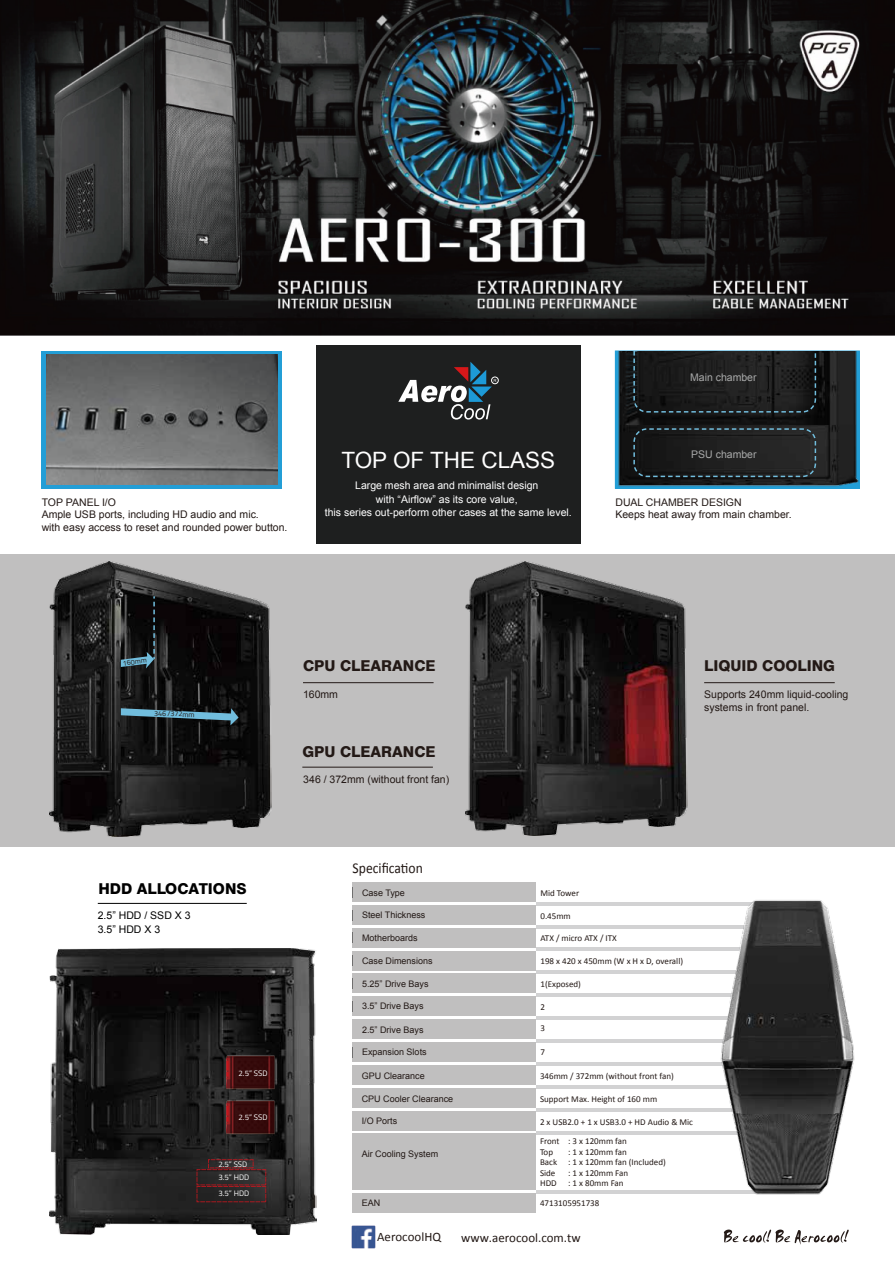
<style>
.page{position:relative;width:895px;height:1263px;background:#fff}
.page>*{position:absolute;margin:0;border:0;box-sizing:border-box;transform-origin:0 0}
.t1{font:22.5px "Arial";color:#fff}
.t2{font:800 15px "Swiss 721 BT";color:#231916}
.t3{font:800 15px "Swiss 721 BT";color:#010101}
.t4{font:15px "Calibri";color:#231916;scale:.91 1}
.t5{font:12.9px "Calibri";color:#231916}
.t6{font:10.5px/12.6px "Arial";color:#231916}
.t7{font:10.5px/13.5px "Arial";color:#fff;text-align:center}
.t8{font:10.5px "Arial";color:#010101}
.t9{font:10.5px "Arial";color:#a8a9a9}
.t10{font:9px/10.5px "Calibri";color:#231916}
.t11{font:9px "Arial";color:#231916}
.t12{font:7.95px/15.9px "Titillium Web";color:#fff}
.t13{font:7.2px "Titillium Web";color:#231916}
</style>
<div class="page">
<div style="left:42px;top:351px;width:240px;height:137px;background:#239ed6"></div>
<div style="left:0;top:554px;width:895px;height:293px;background:#c0bfbf"></div>
<img style="left:49px;top:948px;width:268px;height:286px">
<img style="left:223px;top:1052px;width:57px;height:41px">
<img style="left:223px;top:1098px;width:57px;height:41px">
<img style="left:466px;top:561px;width:221px;height:274px">
<img style="left:46px;top:354px;width:232px;height:131px">
<img style="left:615px;top:351px;width:244px;height:137px">
<div style="left:197px;top:1169px;width:69px;height:16px;border:1px dashed #ca161e"></div>
<div style="left:197px;top:1186px;width:69px;height:16px;border:1px dashed #ca161e"></div>
<div style="left:208px;top:1159px;width:45px;height:9px;border:1px dashed #ca161e"></div>
<img style="left:49px;top:561px;width:223px;height:276px">
<img style="left:0;top:0;width:895px;height:335px">
<div style="left:316px;top:345px;width:264px;height:198px;background:#1e1f1f"></div>
<div style="left:352px;top:882px;width:183px;height:20px;background:#c0bfbf"></div>
<div style="left:352px;top:905px;width:183px;height:20px;background:#c0bfbf"></div>
<div style="left:352px;top:928px;width:183px;height:20px;background:#c0bfbf"></div>
<div style="left:352px;top:951px;width:183px;height:19px;background:#c0bfbf"></div>
<div style="left:352px;top:973px;width:183px;height:20px;background:#c0bfbf"></div>
<div style="left:352px;top:996px;width:183px;height:20px;background:#c0bfbf"></div>
<div style="left:352px;top:1042px;width:183px;height:20px;background:#c0bfbf"></div>
<svg style="left:724px;top:1229px;width:124px;height:15px"></svg>
<hr style="left:536px;top:902px;width:258px;height:3px;background:#d2d2d3">
<hr style="left:536px;top:925px;width:258px;height:3px;background:#d2d2d3">
<hr style="left:536px;top:948px;width:258px;height:3px;background:#d2d2d3">
<hr style="left:536px;top:970px;width:258px;height:4px;background:#d2d2d3">
<hr style="left:536px;top:993px;width:258px;height:3px;background:#d2d2d3">
<hr style="left:536px;top:1016px;width:258px;height:3px;background:#d2d2d3">
<hr style="left:536px;top:1062px;width:258px;height:3px;background:#d2d2d3">
<div style="left:352px;top:1019px;width:183px;height:20px;background:#c0bfbf"></div>
<hr style="left:536px;top:1039px;width:258px;height:3px;background:#d2d2d3">
<div style="left:352px;top:1065px;width:183px;height:20px;background:#c0bfbf"></div>
<div style="left:352px;top:1088px;width:183px;height:20px;background:#c0bfbf"></div>
<div style="left:352px;top:1111px;width:183px;height:20px;background:#c0bfbf"></div>
<div style="left:352px;top:1134px;width:183px;height:23px;background:#c0bfbf"></div>
<div style="left:352px;top:1157px;width:183px;height:33px;background:#c0bfbf"></div>
<hr style="left:536px;top:1085px;width:258px;height:4px;background:#d2d2d3">
<hr style="left:536px;top:1108px;width:258px;height:3px;background:#d2d2d3">
<hr style="left:536px;top:1131px;width:258px;height:3px;background:#d2d2d3">
<img style="left:352px;top:1225px;width:23px;height:24px">
<hr style="left:98px;top:903px;width:149px;height:1px;background:#010101">
<svg style="left:398px;top:362px;width:98px;height:58px"></svg>
<div style="left:491px;top:377px;width:7px;height:7px;border:1px solid #fff;border-radius:50%"></div>
<hr style="left:303px;top:682px;width:130px;height:1px;background:#231916">
<hr style="left:704px;top:682px;width:130px;height:1px;background:#231916">
<hr style="left:302px;top:767px;width:131px;height:1px;background:#231916">
<svg style="left:121px;top:596px;width:34px;height:72px"></svg>
<svg style="left:121px;top:708px;width:117px;height:17px"></svg>
<div style="left:633px;top:428px;width:183px;height:49px;border:2px dashed #71bddd;border-radius:13px"></div>
<svg style="left:632px;top:350px;width:185px;height:63px"></svg>
<div style="left:352px;top:1193px;width:183px;height:19px;background:#c0bfbf"></div>
<hr style="left:536px;top:1190px;width:258px;height:3px;background:#d2d2d3">
<img style="left:719px;top:900px;width:136px;height:295px">
<p class="t9" style="left:690px;top:371px;width:68px">Main chamber</p>
<p class="t9" style="left:691px;top:448px;width:67px">PSU chamber</p>
<h1 class="t1" style="left:341px;top:445px;width:215px">TOP OF THE CLASS</h1>
<p class="t7" style="left:325px;top:479px;width:248px">Large mesh area and minimalist design<br>with “Airflow” as its core value,<br>this series out-perform other cases at the same level.</p>
<p class="t6" style="left:42px;top:496px;width:247px">TOP PANEL I/O<br>Ample USB ports, including HD audio and mic.<br>with easy access to reset and rounded power button.</p>
<p class="t6" style="left:615px;top:496px;width:178px">DUAL CHAMBER DESIGN<br>Keeps heat away from main chamber.</p>
<p class="t13" style="left:122px;top:658px;width:25px;rotate:-7deg">160mm</p>
<p class="t13" style="left:154px;top:708px;width:42px;rotate:2deg">346 /372mm</p>
<h2 class="t3" style="left:98px;top:880px;width:150px">HDD ALLOCATIONS</h2>
<p class="t8" style="left:98px;top:922px;width:64px">3.5” HDD X 3</p>
<p class="t8" style="left:98px;top:908px;width:94px">2.5” HDD / SSD X 3</p>
<p class="t12" style="left:238px;top:1065px;width:30px">2.5” SSD</p>
<p class="t12" style="left:238px;top:1109px;width:30px">2.5” SSD</p>
<p class="t12" style="left:218px;top:1155px;width:30px">2.5” SSD</p>
<p class="t12" style="left:218px;top:1169px;width:32px">3.5” HDD<br>3.5” HDD</p>
<h2 class="t2" style="left:303px;top:657px;width:134px">CPU CLEARANCE</h2>
<p class="t6" style="left:303px;top:688px;width:37px">160mm</p>
<h2 class="t2" style="left:302px;top:743px;width:135px">GPU CLEARANCE</h2>
<p class="t6" style="left:303px;top:773px;width:147px">346 / 372mm (without front fan)</p>
<h2 class="t2" style="left:704px;top:657px;width:132px">LIQUID COOLING</h2>
<p class="t6" style="left:704px;top:688px;width:146px">Supports 240mm liquid-cooling systems in front panel.</p>
<h2 class="t4" style="left:353px;top:858px;width:79px">Specification</h2>
<p class="t11" style="left:362px;top:886px;width:44px">Case Type</p>
<p class="t11" style="left:362px;top:909px;width:65px">Steel Thickness</p>
<p class="t11" style="left:362px;top:932px;width:57px">Motherboards</p>
<p class="t11" style="left:362px;top:955px;width:72px">Case Dimensions</p>
<p class="t11" style="left:362px;top:1000px;width:63px">3.5” Drive Bays</p>
<p class="t10" style="left:540px;top:888px;width:40px">Mid Tower</p>
<p class="t10" style="left:540px;top:910px;width:32px">0.45mm</p>
<p class="t10" style="left:540px;top:933px;width:78px">ATX / micro ATX / ITX</p>
<p class="t10" style="left:540px;top:956px;width:144px">198 x 420 x 450mm (W x H x D, overall)</p>
<p class="t10" style="left:540px;top:1001px;width:6px">2</p>
<p class="t11" style="left:362px;top:978px;width:68px">5.25” Drive Bays</p>
<p class="t11" style="left:362px;top:1024px;width:63px">2.5” Drive Bays</p>
<p class="t11" style="left:362px;top:1045px;width:66px">Expansion Slots</p>
<p class="t11" style="left:362px;top:1070px;width:65px">GPU Clearance</p>
<p class="t11" style="left:362px;top:1115px;width:37px">I/O Ports</p>
<p class="t10" style="left:540px;top:979px;width:42px">1(Exposed)</p>
<p class="t10" style="left:540px;top:1023px;width:6px">3</p>
<p class="t10" style="left:540px;top:1047px;width:6px">7</p>
<p class="t10" style="left:540px;top:1071px;width:135px">346mm / 372mm (without front fan)</p>
<p class="t10" style="left:540px;top:1112px;width:154px;line-height:19.8px">2 x USB2.0 + 1 x USB3.0 + HD Audio &amp; Mic<br>Front</p>
<p class="t10" style="left:540px;top:1146px;width:19px">Top<br>Back<br>Side<br>HDD</p>
<p class="t10" style="left:568px;top:1136px;width:99px">: 3 x 120mm fan<br>: 1 x 120mm fan<br>: 1 x 120mm fan (Included) : 1 x 120mm Fan<br>: 1 x 80mm Fan</p>
<p class="t11" style="left:362px;top:1093px;width:93px">CPU Cooler Clearance</p>
<p class="t10" style="left:540px;top:1094px;width:119px">Support Max. Height of 160 mm</p>
<p class="t11" style="left:362px;top:1148px;width:78px">Air Cooling System</p>
<p class="t11" style="left:362px;top:1197px;width:20px">EAN</p>
<p class="t10" style="left:540px;top:1198px;width:61px">4713105951738</p>
<h3 class="t5" style="left:377px;top:1229px;width:65px">AerocoolHQ</h3>
<h3 class="t5" style="left:461px;top:1229px;width:121px">www.aerocool.com.tw</h3>
</div>
